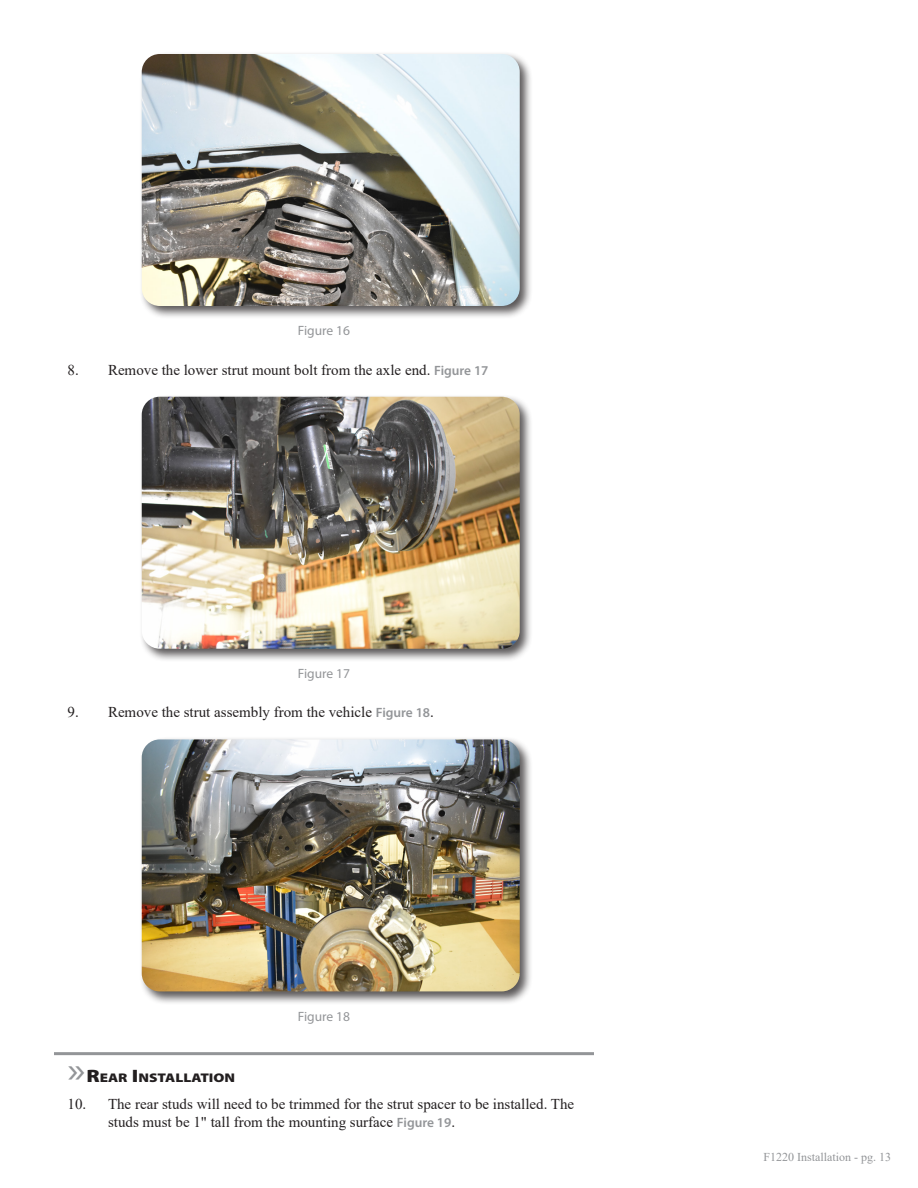
<style>
.page{position:relative;width:918px;height:1188px;background:#fff}
.page>*{position:absolute;margin:0;border:0;box-sizing:border-box;transform-origin:0 0}
.t1{font:15px/18px "Times New Roman";color:#231f20}
.t2{font:13.5px "Myriad Pro";color:#939598}
.t3{font:900 12.6px "Myriad Pro";color:#231f20;scale:1.2 1}
.t4{font:12px "Times New Roman";color:#939598}
.s1{font-family:"Myriad Pro";font-weight:600;font-size:13.5px;color:#939598}
.s2{font-weight:400;font-size:36px;color:#939598}
.s3{font-size:18px}
</style>
<div class="page">
<hr style="left:54px;top:1052px;width:540px;height:3px;background:#939598">
<div style="left:139px;top:51px;width:394px;height:269px;background:#231f20;opacity:.75"></div>
<img style="left:142px;top:54px;width:378px;height:252px">
<div style="left:139px;top:394px;width:394px;height:268px;background:#231f20;opacity:.75"></div>
<img style="left:142px;top:397px;width:378px;height:252px">
<div style="left:139px;top:737px;width:394px;height:268px;background:#231f20;opacity:.75"></div>
<img style="left:142px;top:739px;width:378px;height:252px">
<p class="t2" style="left:298px;top:322px;width:54px">Figure 16</p>
<p class="t1" style="left:68px;top:360px;width:423px">8. Remove the lower strut mount bolt from the axle end. <span class="s1">Figure 17</span></p>
<p class="t2" style="left:298px;top:665px;width:54px">Figure 17</p>
<p class="t1" style="left:68px;top:703px;width:368px">9. Remove the strut assembly from the vehicle <span class="s1">Figure 18</span>.</p>
<p class="t2" style="left:298px;top:1008px;width:54px">Figure 18</p>
<p class="t3" style="left:68px;top:1071px;width:141px"><span class="s2">»</span><span class="s3">R</span>EAR <span class="s3">I</span>NSTALLATION</p>
<p class="t1" style="left:108px;top:1094px;width:468px;text-indent:-40px">10. The rear studs will need to be trimmed for the strut spacer to be installed. The studs must be 1" tall from the mounting surface <span class="s1">Figure 19</span>.</p>
<p class="t4" style="left:763px;top:1149px;width:129px">F1220 Installation - pg. 13</p>
</div>
